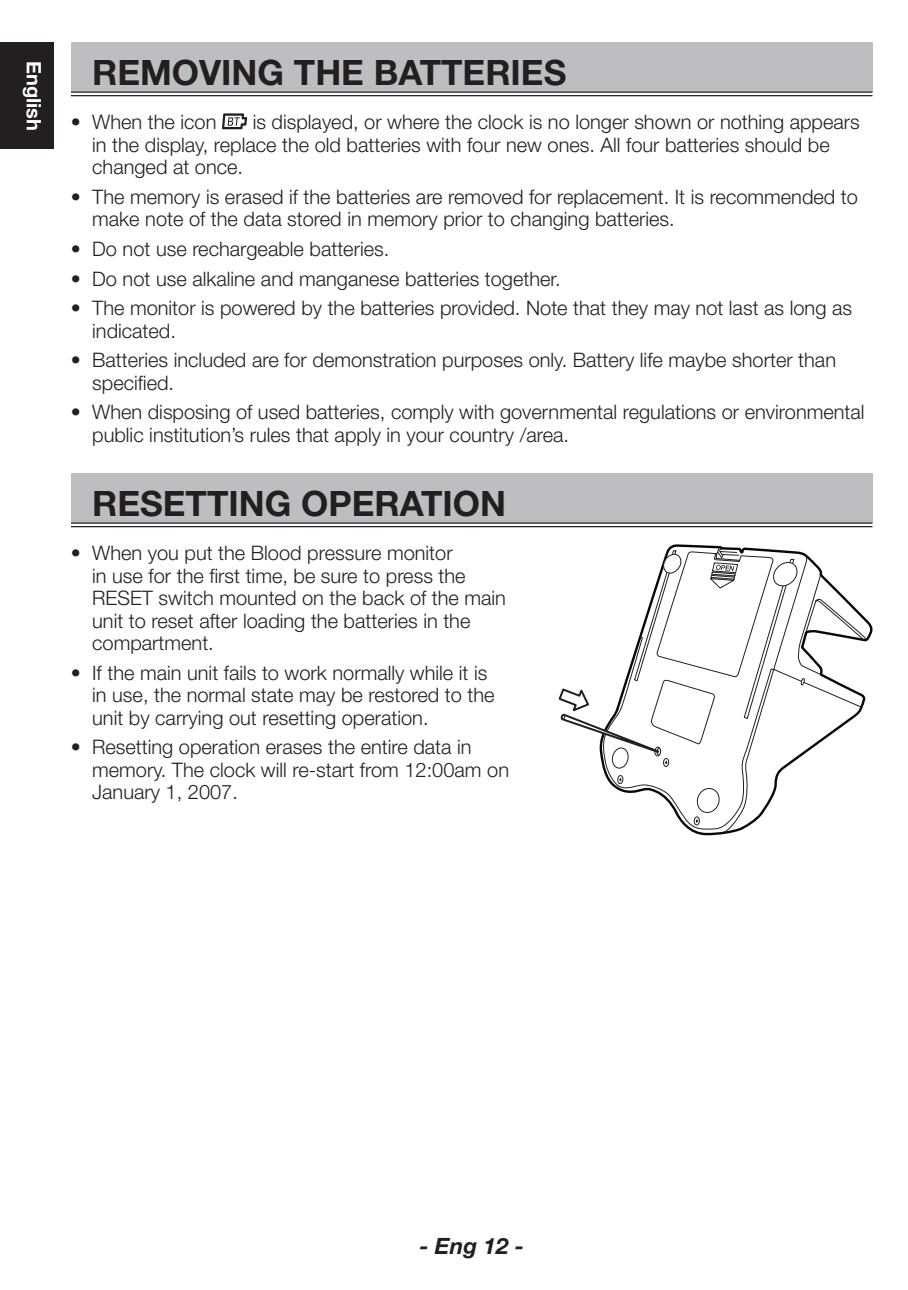
<style>
.page{position:relative;width:908px;height:1290px;background:#fff}
.page>*{position:absolute;margin:0;border:0;box-sizing:border-box;transform-origin:0 0}
.t1{font:700 35px "Helvetica Neue LT";color:#231f20}
.t2{font:italic 700 22.5px "Helvetica Neue LT";color:#231f20}
.t3{font:300 20px/22.5px "Helvetica Neue LT";color:#231f20}
.t4{font:700 20px "Helvetica Neue LT";color:#fff}
</style>
<div class="page">
<div style="left:71px;top:43px;width:801px;height:49px;background:#bdbec1"></div>
<hr style="left:71px;top:92px;width:801px;height:1px;background:#231f20">
<hr style="left:71px;top:95px;width:801px;height:1px;background:#231f20">
<div style="left:0;top:43px;width:53px;height:106px;background:#231f20"></div>
<svg style="left:684px;top:553px;width:182px;height:280px"></svg>
<svg style="left:558px;top:547px;width:246px;height:279px"></svg>
<svg style="left:222px;top:113px;width:25px;height:16px"></svg>
<div style="left:71px;top:473px;width:801px;height:50px;background:#bdbec1"></div>
<hr style="left:71px;top:522px;width:801px;height:2px;background:#231f20">
<hr style="left:71px;top:526px;width:801px;height:1px;background:#231f20">
<p class="t4" style="left:41px;top:61px;width:71px;rotate:90deg">English</p>
<h1 class="t1" style="left:92px;top:60px;width:475px">REMOVING THE BATTERIES</h1>
<p class="t3" style="left:92px;top:113px;width:768px;text-indent:160px">is displayed, or where the clock is no longer shown or nothing appears in the display, replace the old batteries with four new ones. All four batteries should be changed at once.</p>
<p class="t3" style="left:92px;top:188px;width:767px;text-indent:-21px">• The memory is erased if the batteries are removed for replacement. It is recommended to make note of the data stored in memory prior to changing batteries.</p>
<p class="t3" style="left:71px;top:240px;width:320px">• Do not use rechargeable batteries.</p>
<p class="t3" style="left:71px;top:269px;width:491px">• Do not use alkaline and manganese batteries together.</p>
<p class="t3" style="left:92px;top:299px;width:761px;text-indent:-21px">• The monitor is powered by the batteries provided. Note that they may not last as long as indicated.</p>
<p class="t3" style="left:92px;top:351px;width:745px;text-indent:-21px">• Batteries included are for demonstration purposes only. Battery life maybe shorter than specified.</p>
<p class="t3" style="left:92px;top:403px;width:773px;text-indent:-21px">• When disposing of used batteries, comply with governmental regulations or environmental public institution’s rules that apply in your country /area.</p>
<p class="t3" style="left:71px;top:113px;width:147px">• When the icon</p>
<h1 class="t1" style="left:92px;top:491px;width:415px">RESETTING OPERATION</h1>
<p class="t3" style="left:92px;top:544px;width:415px;text-indent:-21px">• When you put the Blood pressure monitor<br>in use for the first time, be sure to press the RESET switch mounted on the back of the main unit to reset after loading the batteries in the compartment.</p>
<p class="t3" style="left:92px;top:663px;width:403px;text-indent:-21px">• If the main unit fails to work normally while it is in use, the normal state may be restored to the unit by carrying out resetting operation.</p>
<p class="t3" style="left:92px;top:738px;width:418px;text-indent:-21px">• Resetting operation erases the entire data in memory. The clock will re-start from 12:00am on<br>January 1, 2007.</p>
<p class="t2" style="left:419px;top:1238px;width:106px">- Eng 12 -</p>
</div>
